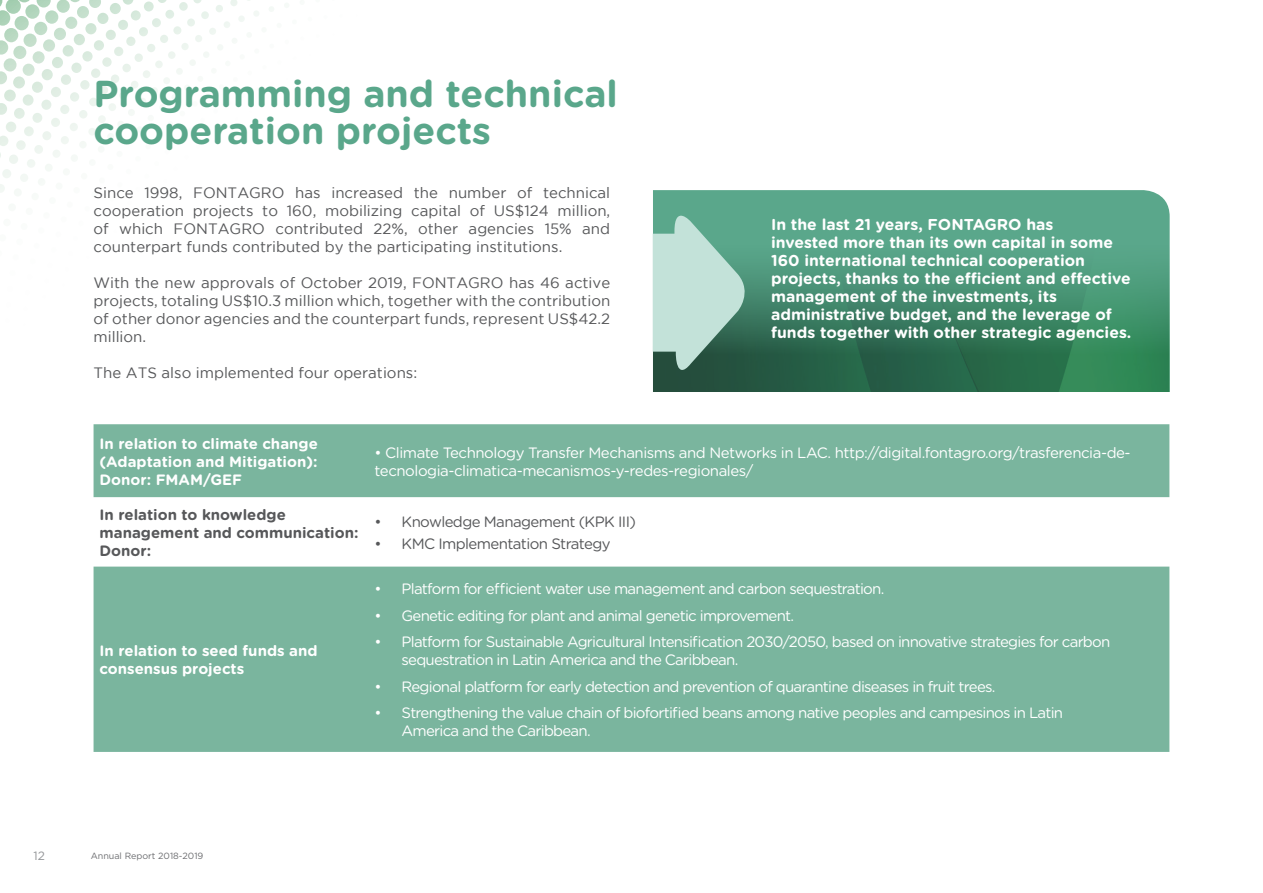
<style>
.page{position:relative;width:1263px;height:893px;background:#fff}
.page>*{position:absolute;margin:0;border:0;box-sizing:border-box;transform-origin:0 0}
.t1{font:700 37.5px/37.5px "Gotham Rounded";color:#5aa78b}
.t2{font:700 15.75px/18px "Gotham Rounded";color:#fff}
.t3{font:15px/18px "Gotham Rounded";letter-spacing:-.05em;color:#fff}
.t4{font:15px/18px "Gotham";color:#57585a;text-align:justify}
.t5{font:15px/18px "Gotham Rounded";letter-spacing:-.03em;color:#fff}
.t6{font:700 15px/18px "Gotham Rounded";color:#fff;text-align:justify}
.t7{font:700 15px/18px "Gotham Rounded";color:#57585a}
.t8{font:15px "Gotham Rounded";letter-spacing:-.04em;color:#57585a}
.t9{font:12px "Gotham";color:#939598}
.t10{font:9px "Gotham";color:#6c6d70}
</style>
<div class="page">
<svg style="left:0;top:0;width:274px;height:193px"></svg>
<svg style="left:94px;top:424px;width:1075px;height:328px;fill:#7ab59e"></svg>
<img style="left:653px;top:190px;width:517px;height:202px">
<svg style="left:653px;top:203px;width:100px;height:179px;background:#86b3a3"></svg>
<h1 class="t1" style="left:94px;top:73px;width:526px">Programming and technical cooperation projects</h1>
<p class="t4" style="left:94px;top:183px;width:518px">Since 1998, FONTAGRO has increased the number of technical cooperation projects to 160, mobilizing capital of US$124 million, of which FONTAGRO contributed 22%, other agencies 15% and counterpart funds contributed by the participating institutions.</p>
<p class="t4" style="left:94px;top:273px;width:518px">With the new approvals of October 2019, FONTAGRO has 46 active projects, totaling US$10.3 million which, together with the contribution of other donor agencies and the counterpart funds, represent US$42.2 million.</p>
<p class="t4" style="left:94px;top:363px;width:325px">The ATS also implemented four operations:</p>
<p class="t2" style="left:771px;top:215px;width:362px">In the last 21 years, FONTAGRO has<br>invested more than its own capital in some 160 international technical cooperation projects, thanks to the efficient and effective management of the investments, its administrative budget, and the leverage of funds together with other strategic agencies.</p>
<p class="t6" style="left:100px;top:434px;width:220px">In relation to climate change (Adaptation and Mitigation):<br>Donor: FMAM/GEF</p>
<p class="t5" style="left:375px;top:443px;width:758px">• Climate Technology Transfer Mechanisms and Networks in LAC. http://digital.fontagro.org/trasferencia-de&shy;tecnologia-climatica-mecanismos-y-redes-regionales/</p>
<p class="t7" style="left:100px;top:505px;width:260px">In relation to knowledge management and communication:<br>Donor:</p>
<p class="t8" style="left:375px;top:511px;width:263px">• Knowledge Management (KPK III)</p>
<p class="t8" style="left:375px;top:533px;width:237px">• KMC Implementation Strategy</p>
<p class="t6" style="left:100px;top:641px;width:219px">In relation to seed funds and consensus projects</p>
<p class="t9" style="left:33px;top:849px;width:13px">12</p>
<p class="t10" style="left:91px;top:851px;width:114px">Annual Report 2018-2019</p>
<p class="t3" style="left:375px;top:579px;width:511px">• Platform for efficient water use management and carbon sequestration.</p>
<p class="t3" style="left:375px;top:606px;width:421px">• Genetic editing for plant and animal genetic improvement.</p>
<p class="t3" style="left:402px;top:632px;width:710px;text-indent:-27px">• Platform for Sustainable Agricultural Intensification 2030/2050, based on innovative strategies for carbon sequestration in Latin America and the Caribbean.</p>
<p class="t3" style="left:375px;top:677px;width:622px">• Regional platform for early detection and prevention of quarantine diseases in fruit trees.</p>
<p class="t3" style="left:402px;top:703px;width:663px;text-indent:-27px">• Strengthening the value chain of biofortified beans among native peoples and campesinos in Latin<br>America and the Caribbean.</p>
</div>
